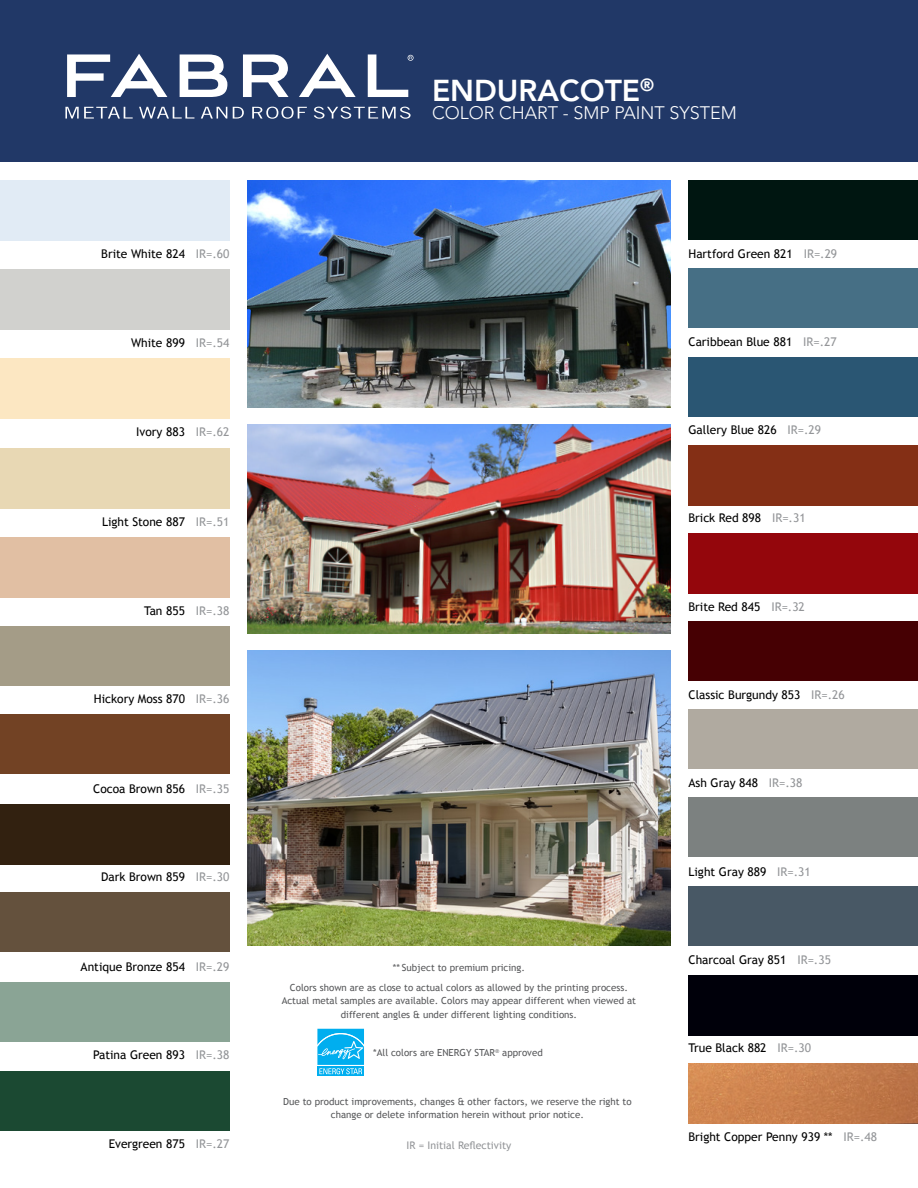
<style>
.page{position:relative;width:918px;height:1188px;background:#fff}
.page>*{position:absolute;margin:0;border:0;box-sizing:border-box;transform-origin:0 0}
.t1{font:800 30px "Avenir LT Std";color:#fff}
.t2{font:300 18px "Avenir LT Std";color:#fff}
.t3{font:12px "Trebuchet MS";color:#000}
.t4{font:10.5px "Trebuchet MS";color:#939598}
.t5{font:9.75px/13.5px "Trebuchet MS";color:#58595b;text-align:center}
.s1{color:#939598}
</style>
<div class="page">
<div style="left:0;top:0;width:918px;height:162px;background:#213867"></div>
<svg style="left:67px;top:54px;width:100px;height:43px"></svg>
<svg style="left:180px;top:54px;width:47px;height:43px"></svg>
<svg style="left:243px;top:54px;width:46px;height:43px"></svg>
<svg style="left:299px;top:54px;width:57px;height:43px"></svg>
<svg style="left:368px;top:54px;width:46px;height:43px"></svg>
<svg style="left:65px;top:107px;width:68px;height:12px"></svg>
<svg style="left:139px;top:107px;width:55px;height:12px"></svg>
<svg style="left:201px;top:107px;width:26px;height:12px"></svg>
<svg style="left:233px;top:107px;width:11px;height:12px"></svg>
<svg style="left:252px;top:107px;width:55px;height:12px"></svg>
<svg style="left:314px;top:107px;width:97px;height:12px"></svg>
<img style="left:247px;top:180px;width:424px;height:228px">
<img style="left:247px;top:425px;width:424px;height:208px">
<img style="left:247px;top:650px;width:424px;height:296px">
<div style="left:0;top:180px;width:230px;height:61px;background:#e1ebf5"></div>
<div style="left:0;top:448px;width:230px;height:60px;background:#e8d8b4"></div>
<div style="left:688px;top:709px;width:230px;height:60px;background:#b0aaa0"></div>
<div style="left:688px;top:357px;width:230px;height:60px;background:#2a5673"></div>
<div style="left:0;top:715px;width:230px;height:59px;background:#724224"></div>
<div style="left:688px;top:445px;width:230px;height:61px;background:#842f15"></div>
<div style="left:0;top:804px;width:230px;height:61px;background:#322110"></div>
<div style="left:0;top:359px;width:230px;height:60px;background:#fce7c2"></div>
<div style="left:0;top:269px;width:230px;height:61px;background:#d1d1ce"></div>
<div style="left:0;top:537px;width:230px;height:61px;background:#e1bfa3"></div>
<div style="left:0;top:626px;width:230px;height:60px;background:#a49c87"></div>
<div style="left:688px;top:269px;width:230px;height:59px;background:#466f85"></div>
<div style="left:0;top:1071px;width:230px;height:59px;background:#1b4932"></div>
<div style="left:0;top:982px;width:230px;height:60px;background:#8aa495"></div>
<div style="left:688px;top:181px;width:230px;height:59px;background:#001611"></div>
<div style="left:688px;top:621px;width:230px;height:60px;background:#460003"></div>
<div style="left:0;top:893px;width:230px;height:59px;background:#64513d"></div>
<div style="left:688px;top:798px;width:230px;height:59px;background:#7c8180"></div>
<div style="left:688px;top:886px;width:230px;height:59px;background:#485865"></div>
<div style="left:688px;top:533px;width:230px;height:61px;background:#94060c"></div>
<div style="left:688px;top:975px;width:230px;height:61px;background:#00000a"></div>
<img style="left:688px;top:1063px;width:230px;height:61px">
<svg style="left:317px;top:1074px;width:47px;height:2px"></svg>
<svg style="left:317px;top:1029px;width:47px;height:45px;background:#2ebcf1"></svg>
<h1 class="t1" style="left:432px;top:73px;width:224px">ENDURACOTE<sup>®</sup></h1>
<h2 class="t2" style="left:432px;top:103px;width:306px">COLOR CHART - SMP PAINT SYSTEM</h2>
<p class="t3" style="left:101px;top:247px;width:130px">Brite White 824 <span class="s1">IR=.60</span></p>
<p class="t3" style="left:688px;top:247px;width:150px">Hartford Green 821 <span class="s1">IR=.29</span></p>
<p class="t3" style="left:131px;top:336px;width:100px">White 899 <span class="s1">IR=.54</span></p>
<p class="t3" style="left:688px;top:335px;width:150px">Caribbean Blue 881 <span class="s1">IR=.27</span></p>
<p class="t3" style="left:136px;top:425px;width:95px">Ivory 883 <span class="s1">IR=.62</span></p>
<p class="t3" style="left:688px;top:423px;width:134px">Gallery Blue 826 <span class="s1">IR=.29</span></p>
<p class="t3" style="left:102px;top:514px;width:129px">Light Stone 887 <span class="s1">IR=.51</span></p>
<p class="t3" style="left:688px;top:511px;width:119px">Brick Red 898 <span class="s1">IR=.31</span></p>
<p class="t3" style="left:144px;top:603px;width:87px">Tan 855 <span class="s1">IR=.38</span></p>
<p class="t3" style="left:688px;top:599px;width:118px">Brite Red 845 <span class="s1">IR=.32</span></p>
<p class="t3" style="left:94px;top:692px;width:137px">Hickory Moss 870 <span class="s1">IR=.36</span></p>
<p class="t3" style="left:688px;top:687px;width:158px">Classic Burgundy 853 <span class="s1">IR=.26</span></p>
<p class="t3" style="left:93px;top:781px;width:138px">Cocoa Brown 856 <span class="s1">IR=.35</span></p>
<p class="t3" style="left:688px;top:776px;width:116px">Ash Gray 848 <span class="s1">IR=.38</span></p>
<p class="t3" style="left:101px;top:870px;width:130px">Dark Brown 859 <span class="s1">IR=.30</span></p>
<p class="t3" style="left:688px;top:864px;width:124px">Light Gray 889 <span class="s1">IR=.31</span></p>
<p class="t3" style="left:81px;top:959px;width:150px">Antique Bronze 854 <span class="s1">IR=.29</span></p>
<p class="t5" style="left:290px;top:958px;width:339px;line-height:19.5px">** Subject to premium pricing.<br>Colors shown are as close to actual colors as allowed by the printing process.</p>
<p class="t5" style="left:282px;top:994px;width:356px">Actual metal samples are available. Colors may appear different when viewed at different angles &amp; under different lighting conditions.</p>
<p class="t3" style="left:688px;top:953px;width:144px">Charcoal Gray 851 <span class="s1">IR=.35</span></p>
<p class="t3" style="left:93px;top:1048px;width:138px">Patina Green 893 <span class="s1">IR=.38</span></p>
<p class="t5" style="left:373px;top:1046px;width:171px">*All colors are ENERGY STAR<sup>®</sup> approved</p>
<p class="t3" style="left:688px;top:1041px;width:124px">True Black 882 <span class="s1">IR=.30</span></p>
<p class="t5" style="left:283px;top:1095px;width:350px">Due to product improvements, changes &amp; other factors, we reserve the right to change or delete information herein without prior notice.</p>
<p class="t3" style="left:109px;top:1137px;width:122px">Evergreen 875 <span class="s1">IR=.27</span></p>
<p class="t4" style="left:407px;top:1139px;width:106px">IR = Initial Reflectivity</p>
<p class="t3" style="left:688px;top:1129px;width:190px">Bright Copper Penny 939 ** <span class="s1">IR=.48</span></p>
</div>
